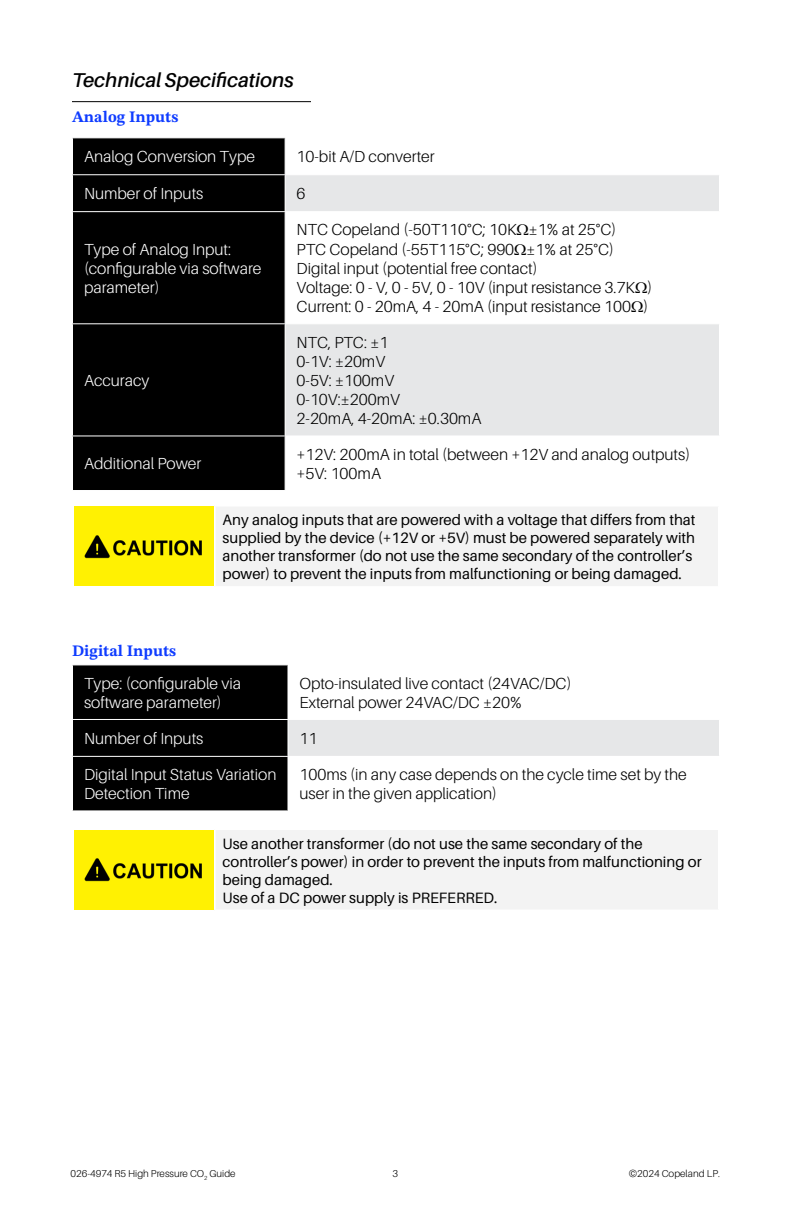
<style>
.page{position:relative;width:792px;height:1224px;background:#fff}
.page>*{position:absolute;margin:0;border:0;box-sizing:border-box;transform-origin:0 0}
.t1{font:italic 600 20px "Aileron";color:#000}
.t2{font:300 16px/19.2px "Aileron";color:#000}
.t3{font:300 16px/19.2px "Aileron";color:#fff}
.t4{font:700 16px "STIX Two Text";color:#0f3cff}
.t5{font:15px/18px "Aileron";color:#000}
.t6{font:300 10px "Aileron";color:#000}
</style>
<div class="page">
<hr style="left:72px;top:101px;width:239px;height:1px;background:#000">
<div style="left:73px;top:138px;width:212px;height:352px;background:#000"></div>
<svg style="left:286px;top:175px;width:433px;height:260px;fill:#e6e7e8"></svg>
<hr style="left:72px;top:174px;width:213px;height:1px;background:#fff">
<hr style="left:72px;top:211px;width:213px;height:1px;background:#fff">
<hr style="left:285px;top:211px;width:435px;height:1px;background:#fff">
<hr style="left:72px;top:323px;width:213px;height:1px;background:#fff">
<hr style="left:285px;top:323px;width:435px;height:1px;background:#fff">
<hr style="left:72px;top:435px;width:213px;height:1px;background:#fff">
<div style="left:215px;top:506px;width:504px;height:81px;background:#f3f3f3"></div>
<hr style="left:215px;top:505px;width:505px;height:2px;background:#fff">
<hr style="left:718px;top:507px;width:2px;height:79px;background:#fff">
<hr style="left:215px;top:586px;width:505px;height:2px;background:#fff">
<hr style="left:214px;top:507px;width:2px;height:79px;background:#fff">
<div style="left:74px;top:507px;width:140px;height:79px;background:#fff102"></div>
<img style="left:84px;top:535px;width:118px;height:24px">
<div style="left:215px;top:829px;width:504px;height:82px;background:#f3f3f3"></div>
<hr style="left:215px;top:828px;width:505px;height:2px;background:#fff">
<hr style="left:718px;top:830px;width:2px;height:80px;background:#fff">
<hr style="left:215px;top:910px;width:505px;height:2px;background:#fff">
<hr style="left:214px;top:830px;width:2px;height:80px;background:#fff">
<div style="left:74px;top:830px;width:140px;height:80px;background:#fff102"></div>
<img style="left:84px;top:858px;width:118px;height:24px">
<div style="left:73px;top:665px;width:215px;height:145px;background:#000"></div>
<div style="left:288px;top:719px;width:432px;height:37px;background:#e6e7e8"></div>
<hr style="left:72px;top:719px;width:216px;height:1px;background:#fff">
<hr style="left:288px;top:719px;width:432px;height:1px;background:#fff">
<hr style="left:288px;top:720px;width:1px;height:36px;background:#fff">
<hr style="left:72px;top:756px;width:216px;height:1px;background:#fff">
<hr style="left:719px;top:720px;width:1px;height:36px;background:#fff">
<svg style="left:517px;top:224px;width:11px;height:11px"></svg>
<svg style="left:515px;top:244px;width:11px;height:11px"></svg>
<svg style="left:636px;top:282px;width:11px;height:11px"></svg>
<svg style="left:632px;top:301px;width:11px;height:11px"></svg>
<p class="t1" style="left:72px;top:69px;width:223px">Technical Specifications</p>
<p class="t4" style="left:72px;top:105px;width:108px">Analog Inputs</p>
<p class="t3" style="left:84px;top:147px;width:173px">Analog Conversion Type</p>
<p class="t2" style="left:297px;top:147px;width:139px">10-bit A/D converter</p>
<p class="t3" style="left:84px;top:184px;width:121px">Number of Inputs</p>
<p class="t2" style="left:297px;top:184px;width:10px">6</p>
<p class="t3" style="left:84px;top:240px;width:179px">Type of Analog Input: (configurable via software parameter)</p>
<p class="t3" style="left:84px;top:371px;width:67px">Accuracy</p>
<p class="t2" style="left:297px;top:221px;width:357px">NTC Copeland (-50T110°C; 10K ±1% at 25°C)<br>PTC Copeland (-55T115°C; 990 ±1% at 25°C)<br>Digital input (potential free contact)<br>Voltage: 0 - V, 0 - 5V, 0 - 10V (input resistance 3.7K )<br>Current: 0 - 20mA, 4 - 20mA (input resistance 100 )</p>
<p class="t2" style="left:297px;top:333px;width:186px">NTC, PTC: ±1<br>0-1V: ±20mV<br>0-5V: ±100mV<br>0-10V:±200mV<br>2-20mA, 4-20mA: ±0.30mA</p>
<p class="t3" style="left:84px;top:454px;width:119px">Additional Power</p>
<p class="t2" style="left:297px;top:445px;width:395px">+12V: 200mA in total (between +12V and analog outputs) +5V: 100mA</p>
<p class="t5" style="left:223px;top:511px;width:475px">Any analog inputs that are powered with a voltage that differs from that supplied by the device (+12V or +5V) must be powered separately with another transformer (do not use the same secondary of the controller’s power) to prevent the inputs from malfunctioning or being damaged.</p>
<p class="t4" style="left:72px;top:640px;width:106px">Digital Inputs</p>
<p class="t3" style="left:84px;top:674px;width:158px">Type: (configurable via software parameter)</p>
<p class="t2" style="left:300px;top:674px;width:274px">Opto-insulated live contact (24VAC/DC)<br>External power 24VAC/DC ±20%</p>
<p class="t3" style="left:84px;top:729px;width:121px">Number of Inputs</p>
<p class="t2" style="left:300px;top:729px;width:19px">11</p>
<p class="t3" style="left:84px;top:765px;width:194px">Digital Input Status Variation<br>Detection Time</p>
<p class="t2" style="left:300px;top:765px;width:389px">100ms (in any case depends on the cycle time set by the user in the given application)</p>
<p class="t5" style="left:223px;top:835px;width:480px">Use another transformer (do not use the same secondary of the controller’s power) in order to prevent the inputs from malfunctioning or being damaged.<br>Use of a DC power supply is PREFERRED.</p>
<p class="t6" style="left:71px;top:1168px;width:167px">026-4974 R5 High Pressure CO<sub>2</sub> Guide</p>
<p class="t6" style="left:392px;top:1168px;width:7px">3</p>
<p class="t6" style="left:629px;top:1168px;width:93px">©2024 Copeland LP.</p>
</div>
